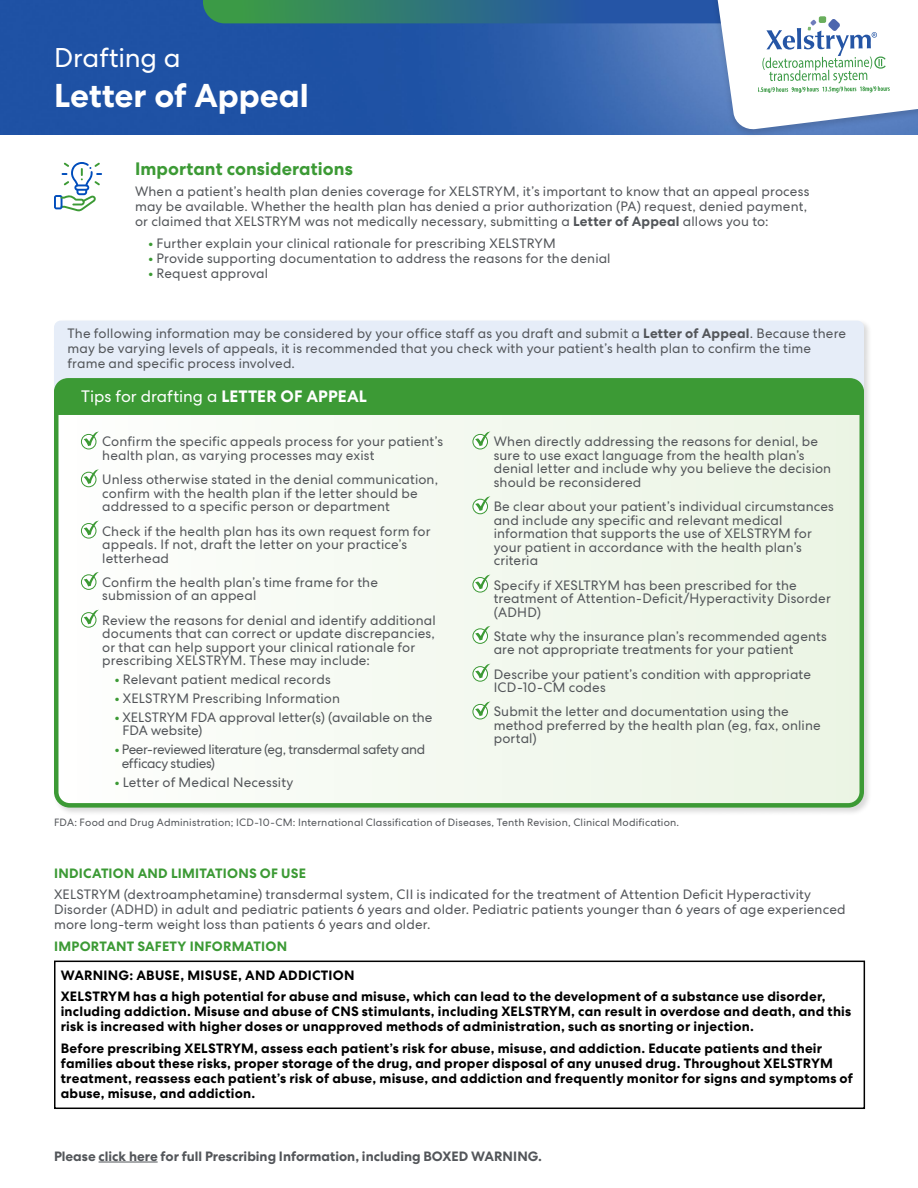
<style>
.page{position:relative;width:918px;height:1188px;background:#fff}
.page>*{position:absolute;margin:0;border:0;box-sizing:border-box;transform-origin:0 0}
.t1{font:700 33px "Centra No 2";color:#fff}
.t2{font:27px "Centra No 2";letter-spacing:-.005em;color:#fff}
.t3{font:700 18px "Centra No 2";letter-spacing:.005em;color:#3c9a35}
.t4{font:16.5px "Centra No 2";color:#fff}
.t5{font:13.5px/13.5px "Centra No 2";letter-spacing:.01em;color:#53565a}
.t6{font:700 13.5px/15px "Centra No 2";letter-spacing:.015em;color:#000}
.t7{font:700 13.5px "Centra No 2";color:#53565a}
.t8{font:13.5px/13.5px "Centra No 2";letter-spacing:-.03em;color:#53565a}
.t9{font:700 13.5px "Centra No 2";letter-spacing:.02em;color:#3c9a35}
.t10{font:10.5px "Centra No 2";letter-spacing:.02em;color:#53565a}
.s1{font-weight:700}
.s2{font-weight:700;color:#3c9a35}
</style>
<div class="page">
<div style="left:0;top:0;width:711px;height:135px;background:#1e51a4"></div>
<div style="left:711px;top:0;width:207px;height:138px;background:#000;opacity:.15"></div>
<svg style="left:203px;top:0;width:715px;height:130px"></svg>
<div style="left:54px;top:961px;width:811px;height:148px;border:2px solid #000"></div>
<div style="left:52px;top:318px;width:820px;height:498px;background:#000;opacity:.15"></div>
<div style="left:54px;top:321px;width:810px;height:104px;background:#e6edf8;border-radius:7px"></div>
<svg style="left:56px;top:415px;width:806px;height:390px"></svg>
<div style="left:54px;top:378px;width:810px;height:430px;border:4px solid #3c9a35;border-radius:14px"></div>
<div style="left:54px;top:378px;width:810px;height:37px;background:#3c9a35"></div>
<svg style="left:81px;top:434px;width:15px;height:15px"></svg>
<div style="left:81px;top:434px;width:15px;height:15px;border:1px solid #3c9a35;border-radius:50%"></div>
<svg style="left:84px;top:431px;width:15px;height:15px"></svg>
<svg style="left:81px;top:472px;width:15px;height:15px"></svg>
<div style="left:81px;top:472px;width:15px;height:15px;border:1px solid #3c9a35;border-radius:50%"></div>
<svg style="left:84px;top:469px;width:15px;height:15px"></svg>
<svg style="left:81px;top:524px;width:15px;height:14px"></svg>
<div style="left:81px;top:523px;width:15px;height:16px;border:1px solid #3c9a35;border-radius:50%"></div>
<svg style="left:84px;top:521px;width:15px;height:14px"></svg>
<svg style="left:81px;top:575px;width:15px;height:14px"></svg>
<div style="left:81px;top:574px;width:15px;height:16px;border:1px solid #3c9a35;border-radius:50%"></div>
<svg style="left:84px;top:572px;width:15px;height:14px"></svg>
<svg style="left:81px;top:613px;width:15px;height:14px"></svg>
<div style="left:81px;top:612px;width:15px;height:16px;border:1px solid #3c9a35;border-radius:50%"></div>
<svg style="left:84px;top:610px;width:15px;height:14px"></svg>
<div style="left:473px;top:434px;width:15px;height:15px;border:1px solid #3c9a35;border-radius:50%"></div>
<svg style="left:475px;top:431px;width:15px;height:15px"></svg>
<div style="left:473px;top:499px;width:15px;height:15px;border:1px solid #3c9a35;border-radius:50%"></div>
<svg style="left:475px;top:496px;width:15px;height:15px"></svg>
<svg style="left:473px;top:578px;width:15px;height:14px"></svg>
<div style="left:473px;top:577px;width:15px;height:16px;border:1px solid #3c9a35;border-radius:50%"></div>
<svg style="left:475px;top:575px;width:15px;height:14px"></svg>
<svg style="left:473px;top:629px;width:15px;height:14px"></svg>
<div style="left:473px;top:628px;width:15px;height:16px;border:1px solid #3c9a35;border-radius:50%"></div>
<svg style="left:475px;top:626px;width:15px;height:14px"></svg>
<svg style="left:473px;top:667px;width:15px;height:14px"></svg>
<div style="left:473px;top:666px;width:15px;height:16px;border:1px solid #3c9a35;border-radius:50%"></div>
<svg style="left:475px;top:664px;width:15px;height:14px"></svg>
<div style="left:473px;top:704px;width:15px;height:15px;border:1px solid #3c9a35;border-radius:50%"></div>
<svg style="left:475px;top:701px;width:15px;height:15px"></svg>
<svg style="left:54px;top:162px;width:48px;height:49px"></svg>
<hr style="left:99px;top:1162px;width:59px;height:1px;background:#53565a">
<h2 class="t2" style="left:54px;top:42px;width:128px">Drafting a</h2>
<h1 class="t1" style="left:54px;top:76px;width:256px">Letter of Appeal</h1>
<h3 class="t3" style="left:135px;top:158px;width:219px">Important considerations</h3>
<p class="t5" style="left:135px;top:184px;width:676px;line-height:15px">When a patient’s health plan denies coverage for XELSTRYM, it’s important to know that an appeal process may be available. Whether the health plan has denied a prior authorization (PA) request, denied payment, or claimed that XELSTRYM was not medically necessary, submitting a <span class="s1">Letter of Appeal</span> allows you to:</p>
<p class="t5" style="left:148px;top:237px;width:409px"><span class="s2">•</span> Further explain your clinical rationale for prescribing XELSTRYM</p>
<p class="t5" style="left:148px;top:252px;width:464px"><span class="s2">•</span> Provide supporting documentation to address the reasons for the denial</p>
<p class="t5" style="left:148px;top:267px;width:121px"><span class="s2">•</span> Request approval</p>
<p class="t5" style="left:68px;top:325px;width:780px;line-height:15px">The following information may be considered by your office staff as you draft and submit a <span class="s1">Letter of Appeal</span>. Because there may be varying levels of appeals, it is recommended that you check with your patient’s health plan to confirm the time frame and specific process involved.</p>
<p class="t4" style="left:81px;top:387px;width:287px">Tips for drafting a <span class="s1">LETTER OF APPEAL</span></p>
<p class="t5" style="left:102px;top:435px;width:342px">Confirm the specific appeals process for your patient’s health plan, as varying processes may exist</p>
<p class="t5" style="left:102px;top:473px;width:337px">Unless otherwise stated in the denial communication, confirm with the health plan if the letter should be addressed to a specific person or department</p>
<p class="t5" style="left:102px;top:524px;width:330px">Check if the health plan has its own request form for appeals. If not, draft the letter on your practice’s letterhead</p>
<p class="t5" style="left:102px;top:575px;width:277px">Confirm the health plan’s time frame for the submission of an appeal</p>
<p class="t5" style="left:102px;top:613px;width:335px">Review the reasons for denial and identify additional documents that can correct or update discrepancies, or that can help support your clinical rationale for prescribing XELSTRYM. These may include:</p>
<p class="t5" style="left:115px;top:673px;width:217px"><span class="s2">•</span> Relevant patient medical records</p>
<p class="t5" style="left:115px;top:691px;width:227px"><span class="s2">•</span> XELSTRYM Prescribing Information</p>
<p class="t5" style="left:122px;top:710px;width:312px;text-indent:-8px"><span class="s2">•</span> XELSTRYM FDA approval letter(s) (available on the<br>FDA website)</p>
<p class="t8" style="left:122px;top:743px;width:305px;text-indent:-7px"><span class="s2">•</span> Peer-reviewed literature (eg, transdermal safety and efficacy studies)</p>
<p class="t5" style="left:115px;top:775px;width:180px"><span class="s2">•</span> Letter of Medical Necessity</p>
<p class="t5" style="left:494px;top:435px;width:339px">When directly addressing the reasons for denial, be sure to use exact language from the health plan’s denial letter and include why you believe the decision should be reconsidered</p>
<p class="t5" style="left:494px;top:500px;width:342px">Be clear about your patient’s individual circumstances and include any specific and relevant medical information that supports the use of XELSTRYM for your patient in accordance with the health plan’s criteria</p>
<p class="t5" style="left:494px;top:578px;width:339px">Specify if XESLTRYM has been prescribed for the treatment of Attention-Deficit/Hyperactivity Disorder (ADHD)</p>
<p class="t5" style="left:494px;top:629px;width:335px">State why the insurance plan’s recommended agents are not appropriate treatments for your patient</p>
<p class="t5" style="left:494px;top:667px;width:319px">Describe your patient’s condition with appropriate<br>ICD-10-CM codes</p>
<p class="t5" style="left:494px;top:705px;width:329px">Submit the letter and documentation using the method preferred by the health plan (eg, fax, online portal)</p>
<p class="t10" style="left:54px;top:816px;width:627px">FDA: Food and Drug Administration; ICD-10-CM: International Classification of Diseases, Tenth Revision, Clinical Modification.</p>
<p class="t9" style="left:54px;top:865px;width:254px">INDICATION AND LIMITATIONS OF USE</p>
<p class="t5" style="left:54px;top:887px;width:793px;line-height:15px">XELSTRYM (dextroamphetamine) transdermal system, CII is indicated for the treatment of Attention Deficit Hyperactivity<br>Disorder (ADHD) in adult and pediatric patients 6 years and older. Pediatric patients younger than 6 years of age experienced more long-term weight loss than patients 6 years and older.</p>
<p class="t9" style="left:54px;top:938px;width:235px">IMPORTANT SAFETY INFORMATION</p>
<p class="t6" style="left:61px;top:964px;width:766px;line-height:21.8px">WARNING: ABUSE, MISUSE, AND ADDICTION<br>XELSTRYM has a high potential for abuse and misuse, which can lead to the development of a substance use disorder,</p>
<p class="t6" style="left:61px;top:1004px;width:792px">including addiction. Misuse and abuse of CNS stimulants, including XELSTRYM, can result in overdose and death, and this risk is increased with higher doses or unapproved methods of administration, such as snorting or injection.</p>
<p class="t6" style="left:61px;top:1041px;width:794px">Before prescribing XELSTRYM, assess each patient’s risk for abuse, misuse, and addiction. Educate patients and their families about these risks, proper storage of the drug, and proper disposal of any unused drug. Throughout XELSTRYM treatment, reassess each patient’s risk of abuse, misuse, and addiction and frequently monitor for signs and symptoms of abuse, misuse, and addiction.</p>
<p class="t7" style="left:54px;top:1148px;width:490px">Please click here for full Prescribing Information, including BOXED WARNING.</p>
</div>
